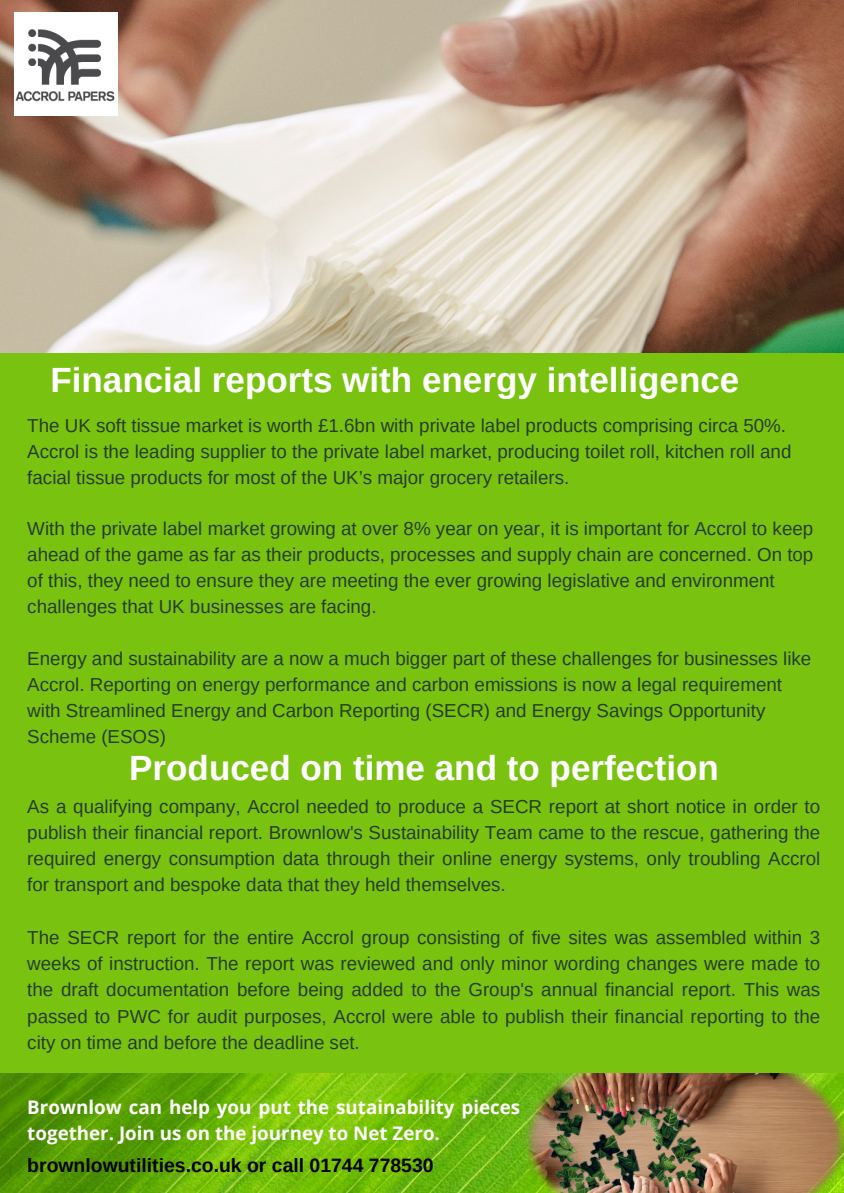
<style>
.page{position:relative;width:844px;height:1193px;background:#fff}
.page>*{position:absolute;margin:0;border:0;box-sizing:border-box;transform-origin:0 0}
.t1{font:700 35px "Arimo";color:#fff}
.t2{font:700 19.4px "Arimo";color:#000}
.t3{font:18.75px/25.9px "Arimo";color:#263d23}
.t4{font:700 18.75px/26.2px "Open Sans";color:#fff}
</style>
<div class="page">
<div style="left:0;top:265px;width:843px;height:808px;background:#79c310"></div>
<img style="left:0;top:1073px;width:843px;height:119px">
<img style="left:0;top:0;width:843px;height:352px">
<img style="left:15px;top:13px;width:103px;height:102px">
<p class="t1" style="left:50px;top:361px;width:690px">Financial reports with energy intelligence</p>
<p class="t3" style="left:27px;top:412px;width:765px">The UK soft tissue market is worth £1.6bn with private label products comprising circa 50%.<br>Accrol is the leading supplier to the private label market, producing toilet roll, kitchen roll and facial tissue products for most of the UK’s major grocery retailers.</p>
<p class="t3" style="left:27px;top:516px;width:787px">With the private label market growing at over 8% year on year, it is important for Accrol to keep ahead of the game as far as their products, processes and supply chain are concerned. On top of this, they need to ensure they are meeting the ever growing legislative and environment challenges that UK businesses are facing.</p>
<p class="t3" style="left:27px;top:645px;width:785px">Energy and sustainability are a now a much bigger part of these challenges for businesses like Accrol. Reporting on energy performance and carbon emissions is now a legal requirement with Streamlined Energy and Carbon Reporting (SECR) and Energy Savings Opportunity Scheme (ESOS)</p>
<p class="t1" style="left:129px;top:748px;width:591px">Produced on time and to perfection</p>
<p class="t3" style="left:27px;top:792px;width:794px;line-height:26.2px;text-align:justify">As a qualifying company, Accrol needed to produce a SECR report at short notice in order to publish their financial report. Brownlow's Sustainability Team came to the rescue, gathering the required energy consumption data through their online energy systems, only troubling Accrol for transport and bespoke data that they held themselves.</p>
<p class="t3" style="left:27px;top:924px;width:794px;line-height:26.2px;text-align:justify">The SECR report for the entire Accrol group consisting of five sites was assembled within 3 weeks of instruction. The report was reviewed and only minor wording changes were made to the draft documentation before being added to the Group's annual financial report. This was passed to PWC for audit purposes, Accrol were able to publish their financial reporting to the city on time and before the deadline set.</p>
<p class="t4" style="left:27px;top:1093px;width:494px">Brownlow can help you put the sutainability pieces together. Join us on the journey to Net Zero.</p>
<p class="t2" style="left:27px;top:1153px;width:408px">brownlowutilities.co.uk or call 01744 778530</p>
</div>
